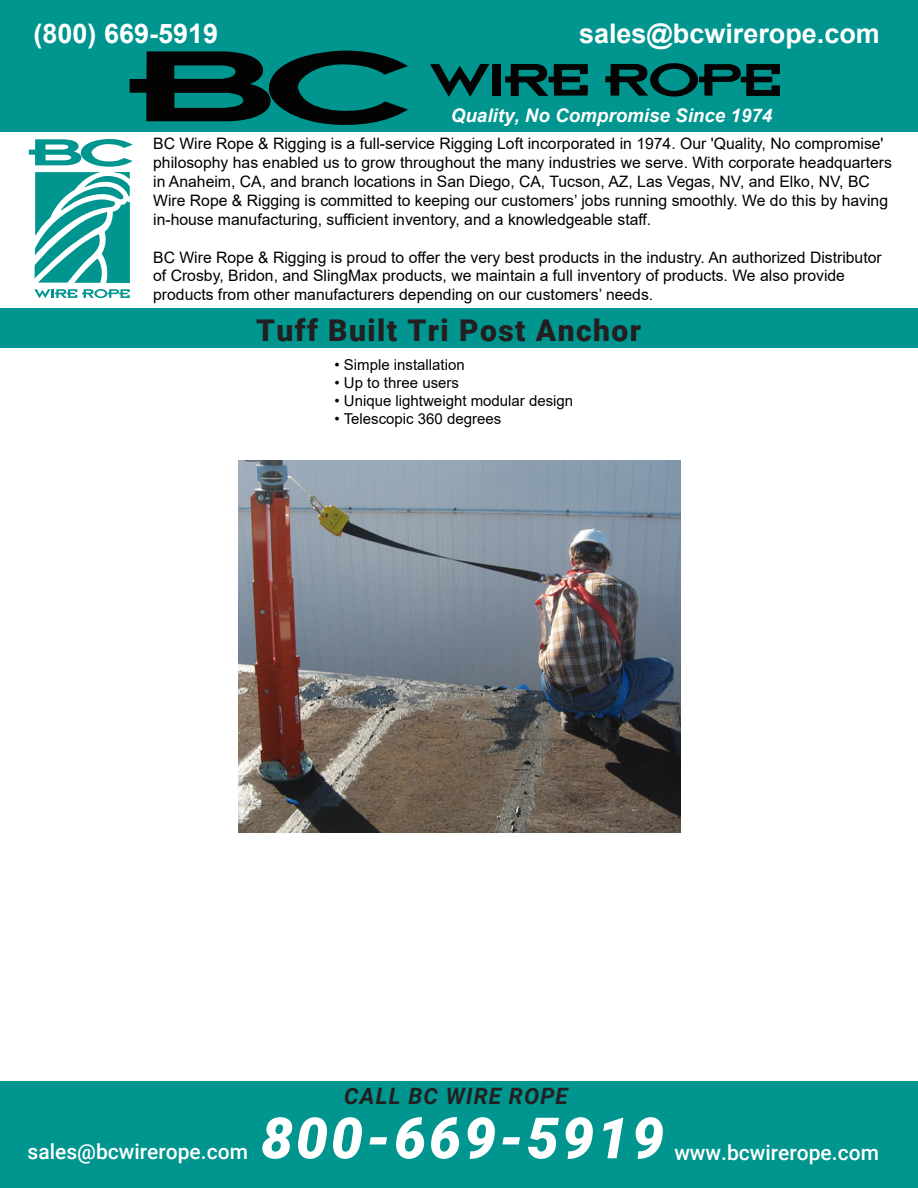
<style>
.page{position:relative;width:918px;height:1188px;background:#fff}
.page>*{position:absolute;margin:0;border:0;box-sizing:border-box;transform-origin:0 0}
.t1{font:italic 900 57px "Roboto";letter-spacing:.05em;color:#fff}
.t2{font:900 30px "Roboto";letter-spacing:.05em;color:#231f20}
.t3{font:700 27px "Arial";color:#fff}
.t4{font:italic 700 22.5px "Roboto";letter-spacing:.05em;color:#231f20}
.t5{font:500 21px "Roboto";color:#fff}
.t6{font:italic 700 18.75px "Arial";color:#fff}
.t7{font:15.75px/18.9px "Arial";color:#000}
.t8{font:15px "Arial";color:#000}
</style>
<div class="page">
<div style="left:0;top:309px;width:918px;height:39px;background:#00958e"></div>
<svg style="left:29px;top:139px;width:104px;height:144px"></svg>
<svg style="left:34px;top:289px;width:96px;height:9px"></svg>
<div style="left:0;top:1081px;width:918px;height:107px;background:#00958e"></div>
<div style="left:0;top:0;width:918px;height:132px;background:#00958e"></div>
<svg style="left:130px;top:50px;width:278px;height:75px"></svg>
<svg style="left:430px;top:64px;width:59px;height:33px"></svg>
<div style="left:493px;top:64px;width:8px;height:32px;background:#030303"></div>
<svg style="left:505px;top:64px;width:83px;height:32px"></svg>
<svg style="left:605px;top:63px;width:175px;height:34px"></svg>
<img style="left:239px;top:460px;width:441px;height:373px">
<h3 class="t3" style="left:33px;top:15px;width:186px">(800) 669-5919</h3>
<h3 class="t3" style="left:579px;top:15px;width:302px">sales@bcwirerope.com</h3>
<p class="t6" style="left:451px;top:103px;width:323px">Quality, No Compromise Since 1974</p>
<p class="t7" style="left:153px;top:134px;width:740px">BC Wire Rope &amp; Rigging is a full-service Rigging Loft incorporated in 1974. Our 'Quality, No compromise' philosophy has enabled us to grow throughout the many industries we serve. With corporate headquarters in Anaheim, CA, and branch locations in San Diego, CA, Tucson, AZ, Las Vegas, NV, and Elko, NV, BC Wire Rope &amp; Rigging is committed to keeping our customers’ jobs running smoothly. We do this by having in-house manufacturing, sufficient inventory, and a knowledgeable staff.</p>
<p class="t7" style="left:153px;top:247px;width:730px">BC Wire Rope &amp; Rigging is proud to offer the very best products in the industry. An authorized Distributor of Crosby, Bridon, and SlingMax products, we maintain a full inventory of products. We also provide products from other manufacturers depending on our customers’ needs.</p>
<h2 class="t2" style="left:256px;top:309px;width:387px">Tuff Built Tri Post Anchor</h2>
<p class="t8" style="left:335px;top:354px;width:132px">• Simple installation</p>
<p class="t8" style="left:335px;top:372px;width:126px">• Up to three users</p>
<p class="t8" style="left:335px;top:390px;width:240px">• Unique lightweight modular design</p>
<p class="t8" style="left:335px;top:408px;width:168px">• Telescopic 360 degrees</p>
<h3 class="t5" style="left:28px;top:1136px;width:222px">sales@bcwirerope.com</h3>
<h3 class="t4" style="left:344px;top:1080px;width:225px">CALL BC WIRE ROPE</h3>
<h1 class="t1" style="left:261px;top:1098px;width:405px">800-669-5919</h1>
<h3 class="t5" style="left:674px;top:1138px;width:206px">www.bcwirerope.com</h3>
</div>
